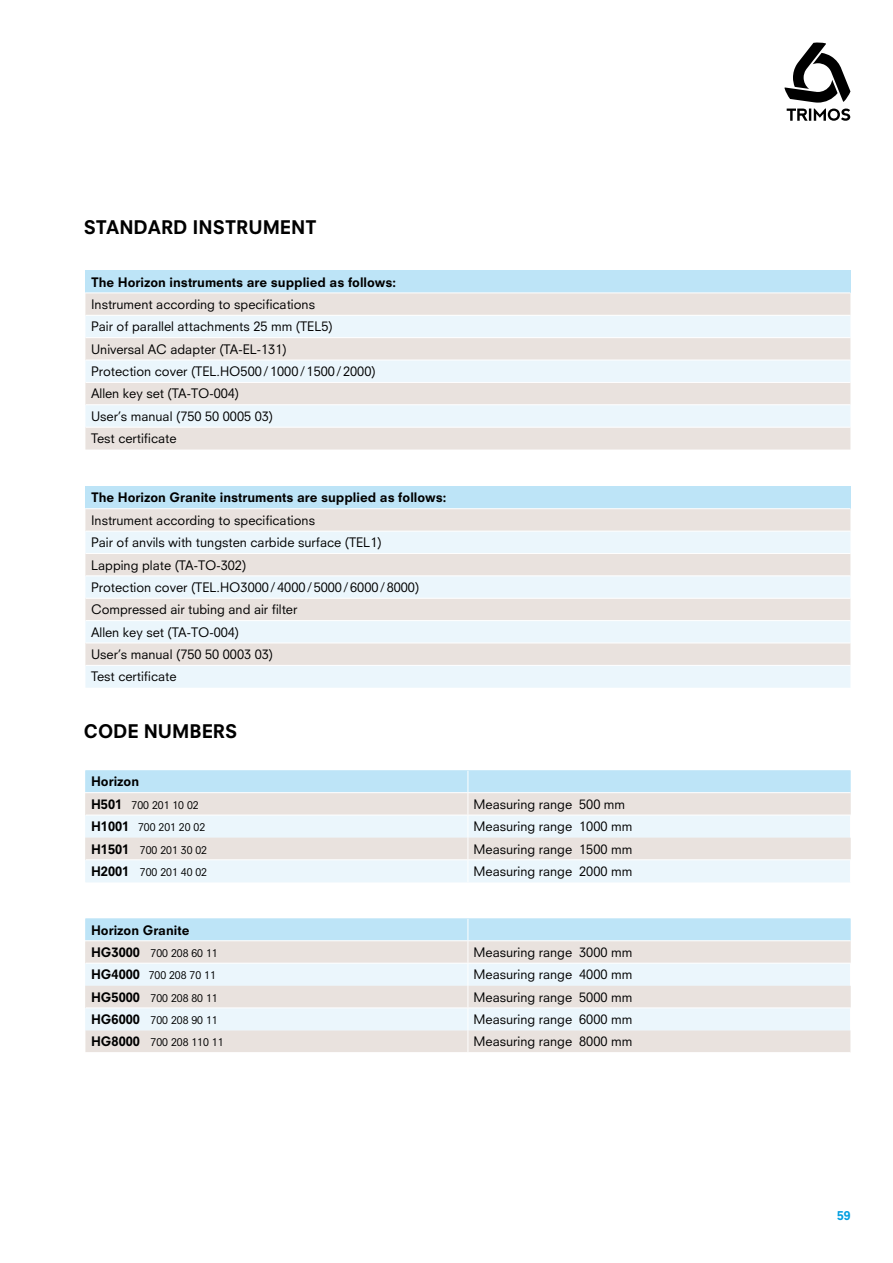
<style>
.page{position:relative;width:893px;height:1263px;background:#fff}
.page>*{position:absolute;margin:0;border:0;box-sizing:border-box;transform-origin:0 0}
.t1{font:800 18.3px "Neuzeit S";color:#000}
.t2{font:12.75px/22.4px "Neuzeit S";color:#000}
.t3{font:800 12.75px "Neuzeit S";color:#000}
.t4{font:800 12px "Neuzeit S";color:#009ee0}
.t5{font:10.5px "Neuzeit S";color:#000}
.s1{font-weight:800;font-size:12.75px}
</style>
<div class="page">
<svg style="left:784px;top:42px;width:66px;height:79px"></svg>
<div style="left:85px;top:271px;width:765px;height:22px;background:#bde4f7"></div>
<div style="left:85px;top:294px;width:765px;height:155px;background:#e9e2de"></div>
<svg style="left:85px;top:315px;width:765px;height:112px;background:#eaeef0"></svg>
<hr style="left:86px;top:315px;width:764px;height:1px;background:#fff">
<hr style="left:86px;top:360px;width:764px;height:1px;background:#fff">
<hr style="left:86px;top:404px;width:764px;height:1px;background:#fff">
<hr style="left:86px;top:337px;width:764px;height:1px;background:#fff">
<hr style="left:86px;top:382px;width:764px;height:1px;background:#fff">
<hr style="left:86px;top:427px;width:764px;height:1px;background:#fff">
<div style="left:85px;top:486px;width:765px;height:23px;background:#bde4f7"></div>
<div style="left:85px;top:509px;width:765px;height:22px;background:#e9e2de"></div>
<svg style="left:85px;top:531px;width:765px;height:157px;background:#eaedef"></svg>
<hr style="left:86px;top:531px;width:764px;height:1px;background:#fff">
<hr style="left:86px;top:575px;width:764px;height:1px;background:#fff">
<hr style="left:86px;top:620px;width:764px;height:1px;background:#fff">
<hr style="left:86px;top:665px;width:764px;height:1px;background:#fff">
<hr style="left:85px;top:508px;width:765px;height:1px;background:#fff">
<hr style="left:86px;top:553px;width:764px;height:1px;background:#fff">
<hr style="left:86px;top:598px;width:764px;height:1px;background:#fff">
<hr style="left:86px;top:643px;width:764px;height:1px;background:#fff">
<svg style="left:85px;top:770px;width:766px;height:112px;background:#e1ebef"></svg>
<svg style="left:85px;top:918px;width:766px;height:134px;background:#e3e9ec"></svg>
<h1 class="t1" style="left:84px;top:216px;width:234px">STANDARD INSTRUMENT</h1>
<p class="t3" style="left:91px;top:274px;width:307px">The Horizon instruments are supplied as follows:</p>
<p class="t2" style="left:91px;top:293px;width:286px">Instrument according to specifications<br>Pair of parallel attachments 25 mm (TEL5)<br>Universal AC adapter (TA-EL-131)<br>Protection cover (TEL.HO500/1000/1500/2000)<br>Allen key set (TA-TO-004)<br>User’s manual (750 50 0005 03)<br>Test certificate</p>
<p class="t3" style="left:91px;top:490px;width:357px">The Horizon Granite instruments are supplied as follows:</p>
<p class="t2" style="left:91px;top:509px;width:330px">Instrument according to specifications<br>Pair of anvils with tungsten carbide surface (TEL1)<br>Lapping plate (TA-TO-302)<br>Protection cover (TEL.HO3000/4000/5000/6000/8000)<br>Compressed air tubing and air filter<br>Allen key set (TA-TO-004)<br>User’s manual (750 50 0003 03)<br>Test certificate</p>
<h1 class="t1" style="left:84px;top:720px;width:155px">CODE NUMBERS</h1>
<p class="t3" style="left:91px;top:774px;width:50px">Horizon</p>
<p class="t5" style="left:91px;top:798px;width:109px"><span class="s1">H501</span> 700 201 10 02</p>
<p class="t2" style="left:474px;top:793px;width:153px">Measuring range 500 mm</p>
<p class="t5" style="left:91px;top:821px;width:116px"><span class="s1">H1001</span> 700 201 20 02</p>
<p class="t2" style="left:474px;top:815px;width:160px">Measuring range 1000 mm</p>
<p class="t5" style="left:91px;top:843px;width:118px"><span class="s1">H1501</span> 700 201 30 02</p>
<p class="t2" style="left:474px;top:837px;width:160px">Measuring range 1500 mm</p>
<p class="t5" style="left:91px;top:866px;width:118px"><span class="s1">H2001</span> 700 201 40 02</p>
<p class="t2" style="left:474px;top:860px;width:160px">Measuring range 2000 mm</p>
<p class="t3" style="left:91px;top:922px;width:100px">Horizon Granite</p>
<p class="t5" style="left:91px;top:946px;width:128px"><span class="s1">HG3000</span> 700 208 60 11</p>
<p class="t2" style="left:474px;top:941px;width:160px">Measuring range 3000 mm</p>
<p class="t5" style="left:91px;top:969px;width:126px"><span class="s1">HG4000</span> 700 208 70 11</p>
<p class="t2" style="left:474px;top:963px;width:160px">Measuring range 4000 mm</p>
<p class="t5" style="left:91px;top:991px;width:128px"><span class="s1">HG5000</span> 700 208 80 11</p>
<p class="t2" style="left:474px;top:986px;width:160px">Measuring range 5000 mm</p>
<p class="t5" style="left:91px;top:1014px;width:128px"><span class="s1">HG6000</span> 700 208 90 11</p>
<p class="t2" style="left:474px;top:1008px;width:160px">Measuring range 6000 mm</p>
<p class="t5" style="left:91px;top:1036px;width:134px"><span class="s1">HG8000</span> 700 208 110 11</p>
<p class="t2" style="left:474px;top:1030px;width:160px">Measuring range 8000 mm</p>
<p class="t4" style="left:837px;top:1209px;width:15px">59</p>
</div>
